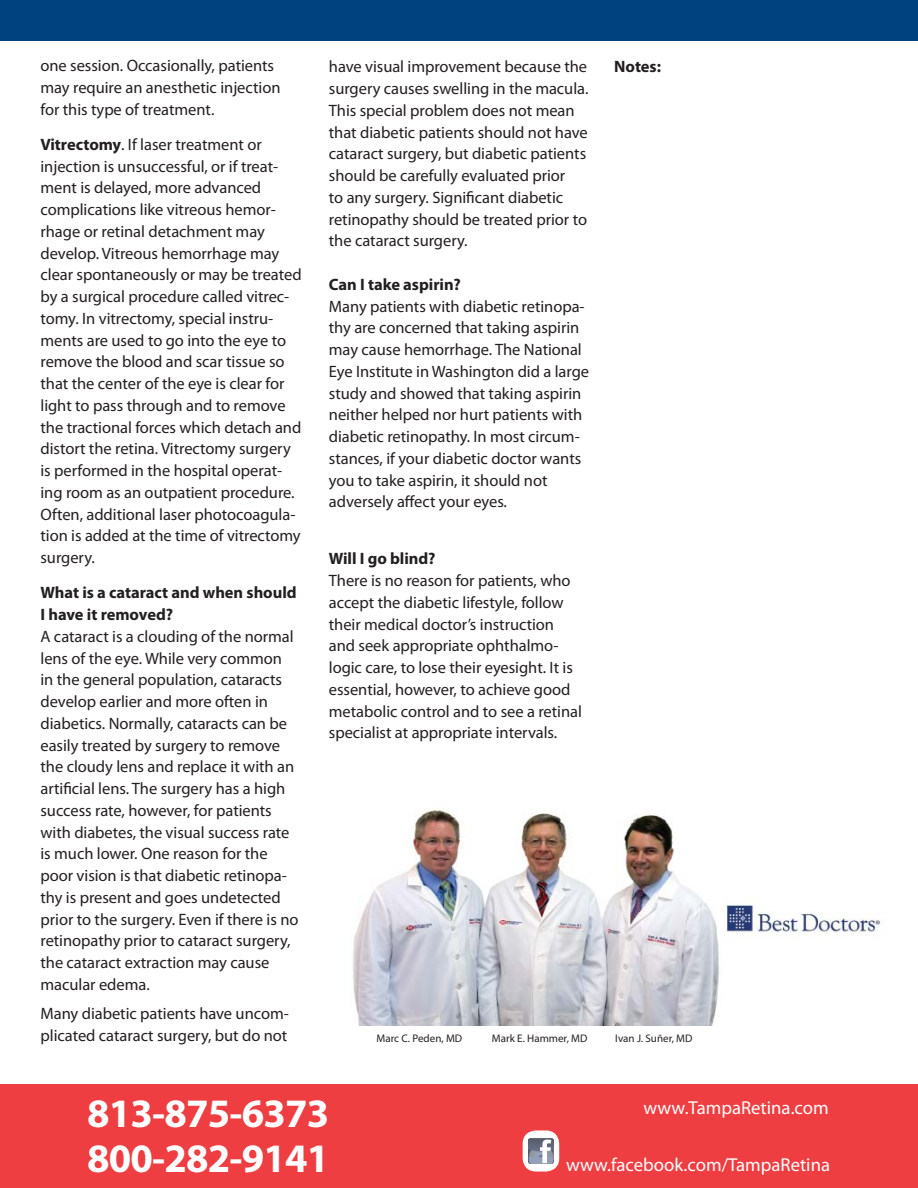
<style>
.page{position:relative;width:918px;height:1188px;background:#fff}
.page>*{position:absolute;margin:0;border:0;box-sizing:border-box;transform-origin:0 0}
.t1{font:700 40.5px/45px "Myriad Pro";letter-spacing:-.02em;color:#fff}
.t2{font:18.75px "Myriad Pro";color:#fff}
.t3{font:16.5px/21.8px "Myriad Pro";letter-spacing:-.005em;color:#231f20}
.t4{font:700 16.5px/21.8px "Myriad Pro";letter-spacing:-.005em;color:#231f20}
.t5{font:10.95px "Myriad Pro";color:#231f20}
.s1{font-weight:700}
</style>
<div class="page">
<div style="left:0;top:0;width:918px;height:40px;background:#004280"></div>
<img style="left:353px;top:808px;width:366px;height:217px">
<div style="left:0;top:1085px;width:918px;height:103px;background:#ef3e42"></div>
<div style="left:523px;top:1130px;width:36px;height:42px;background:#fff;border-radius:13px"></div>
<svg style="left:528px;top:1138px;width:26px;height:26px"></svg>
<img style="left:724px;top:898px;width:157px;height:41px">
<p class="t3" style="left:40px;top:56px;width:242px">one session. Occasionally, patients may require an anesthetic injection for this type of treatment.</p>
<p class="t3" style="left:40px;top:135px;width:263px"><span class="s1">Vitrectomy</span>. If laser treatment or injection is unsuccessful, or if treat&shy;ment is delayed, more advanced complications like vitreous hemor&shy;rhage or retinal detachment may develop. Vitreous hemorrhage may clear spontaneously or may be treated by a surgical procedure called vitrec&shy;tomy. In vitrectomy, special instru&shy;ments are used to go into the eye to remove the blood and scar tissue so that the center of the eye is clear for light to pass through and to remove the tractional forces which detach and distort the retina. Vitrectomy surgery is performed in the hospital operat&shy;ing room as an outpatient procedure.<br>Often, additional laser photocoagula&shy;tion is added at the time of vitrectomy surgery.</p>
<p class="t4" style="left:40px;top:583px;width:258px">What is a cataract and when should<br>I have it removed?</p>
<p class="t3" style="left:40px;top:627px;width:260px">A cataract is a clouding of the normal lens of the eye. While very common in the general population, cataracts develop earlier and more often in diabetics. Normally, cataracts can be easily treated by surgery to remove the cloudy lens and replace it with an artificial lens. The surgery has a high success rate, however, for patients with diabetes, the visual success rate is much lower. One reason for the poor vision is that diabetic retinopa&shy;thy is present and goes undetected prior to the surgery. Even if there is no retinopathy prior to cataract surgery, the cataract extraction may cause macular edema.</p>
<p class="t3" style="left:40px;top:1004px;width:250px">Many diabetic patients have uncom&shy;plicated cataract surgery, but do not</p>
<p class="t3" style="left:329px;top:57px;width:261px">have visual improvement because the surgery causes swelling in the macula.<br>This special problem does not mean that diabetic patients should not have cataract surgery, but diabetic patients should be carefully evaluated prior<br>to any surgery. Significant diabetic retinopathy should be treated prior to the cataract surgery.</p>
<p class="t4" style="left:329px;top:275px;width:134px">Can I take aspirin?</p>
<p class="t3" style="left:329px;top:296px;width:262px">Many patients with diabetic retinopa&shy;thy are concerned that taking aspirin may cause hemorrhage. The National Eye Institute in Washington did a large study and showed that taking aspirin neither helped nor hurt patients with diabetic retinopathy. In most circum&shy;stances, if your diabetic doctor wants you to take aspirin, it should not adversely affect your eyes.</p>
<p class="t4" style="left:329px;top:549px;width:108px">Will I go blind?</p>
<p class="t3" style="left:329px;top:571px;width:255px">There is no reason for patients, who accept the diabetic lifestyle, follow their medical doctor’s instruction and seek appropriate ophthalmo&shy;logic care, to lose their eyesight. It is essential, however, to achieve good metabolic control and to see a retinal specialist at appropriate intervals.</p>
<p class="t4" style="left:614px;top:56px;width:48px">Notes:</p>
<p class="t5" style="left:377px;top:1035px;width:87px">Marc C. Peden, MD</p>
<p class="t5" style="left:492px;top:1034px;width:97px">Mark E. Hammer, MD</p>
<p class="t5" style="left:615px;top:1034px;width:79px">Ivan J. Suñer, MD</p>
<h1 class="t1" style="left:87px;top:1094px;width:243px">813-875-6373<br>800-282-9141</h1>
<p class="t2" style="left:644px;top:1101px;width:187px">www.TampaRetina.com</p>
<p class="t2" style="left:566px;top:1157px;width:266px">www.facebook.com/TampaRetina</p>
</div>
